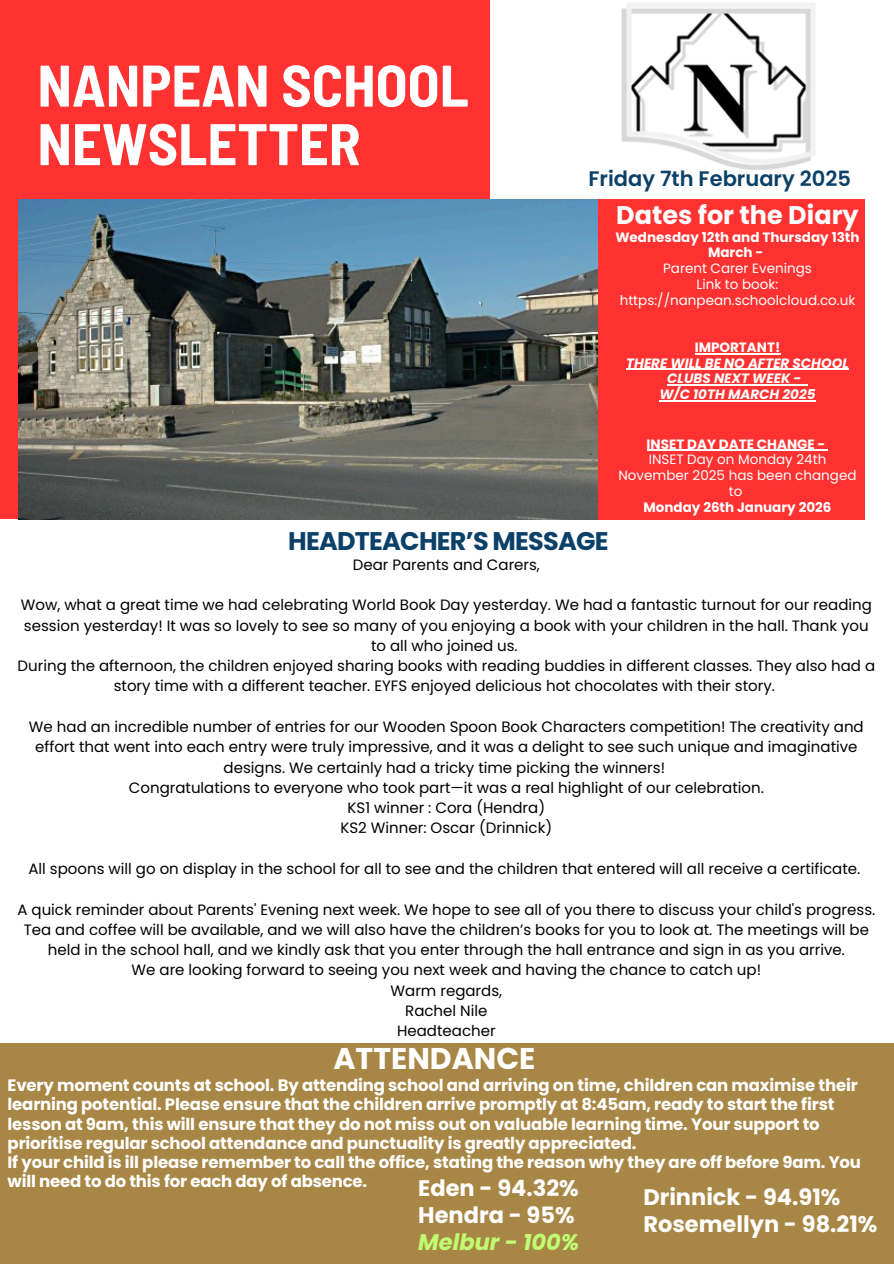
<style>
.page{position:relative;width:894px;height:1264px;background:#fff}
.page>*{position:absolute;margin:0;border:0;box-sizing:border-box;transform-origin:0 0}
.t1{font:700 semi-condensed 58.5px/58.5px "Barlow";color:#fff}
.t2{font:700 30px "Poppins";color:#fff}
.t3{font:700 25.5px "Poppins";letter-spacing:-.03em;color:#0b4068}
.t4{font:700 25.5px "Poppins";color:#fff}
.t5{font:700 22.5px/27px "Poppins";color:#fff}
.t6{font:600 21px "Poppins";color:#0b4068}
.t7{font:700 16.5px/19.2px "Poppins";letter-spacing:-.01em;color:#fff}
.t8{font:15px/20.2px "Poppins";color:#000;text-align:center}
.t9{font:13.5px/15.8px "Poppins";color:#fff;text-align:center}
.t10{font:700 13.5px/15.8px "Poppins";color:#fff;text-align:center}
.t11{font:italic 700 13.5px/15.8px "Poppins";color:#fff;text-align:center}
.s1{font-style:italic;color:#c1ff72}
</style>
<div class="page">
<div style="left:0;top:0;width:489px;height:519px;background:#ff3131"></div>
<div style="left:0;top:1042px;width:893px;height:221px;background:#a88746"></div>
<img style="left:18px;top:200px;width:579px;height:319px">
<div style="left:597px;top:200px;width:267px;height:320px;background:#ff3131"></div>
<img style="left:621px;top:3px;width:194px;height:167px">
<hr style="left:694px;top:353px;width:86px;height:1px;background:#fff">
<hr style="left:626px;top:369px;width:222px;height:1px;background:#fff">
<hr style="left:667px;top:384px;width:134px;height:1px;background:#fff">
<hr style="left:659px;top:400px;width:156px;height:1px;background:#fff">
<hr style="left:646px;top:450px;width:179px;height:1px;background:#fff">
<p class="t1" style="left:37px;top:54px;width:433px">NANPEAN SCHOOL<br>NEWSLETTER</p>
<h4 class="t6" style="left:588px;top:164px;width:264px">Friday 7th February 2025</h4>
<h1 class="t4" style="left:616px;top:197px;width:244px">Dates for the Diary</h1>
<p class="t10" style="left:615px;top:229px;width:245px">Wednesday 12th and Thursday 13th<br>March -</p>
<p class="t9" style="left:663px;top:260px;width:150px">Parent Carer Evenings</p>
<p class="t9" style="left:619px;top:276px;width:237px">Link to book: https://nanpean.schoolcloud.co.uk</p>
<p class="t10" style="left:694px;top:339px;width:87px">IMPORTANT!</p>
<p class="t11" style="left:626px;top:355px;width:224px">THERE WILL BE NO AFTER SCHOOL<br>CLUBS NEXT WEEK -</p>
<p class="t11" style="left:659px;top:386px;width:157px">W/C 10TH MARCH 2025</p>
<p class="t10" style="left:646px;top:436px;width:180px">INSET DAY DATE CHANGE -</p>
<h2 class="t9" style="left:618px;top:452px;width:239px">INSET Day on Monday 24th<br>November 2025 has been changed to</h2>
<h6 class="t10" style="left:643px;top:499px;width:189px">Monday 26th January 2026</h6>
<p class="t3" style="left:288px;top:523px;width:322px">HEADTEACHER’S MESSAGE</p>
<p class="t8" style="left:352px;top:554px;width:189px">Dear Parents and Carers,</p>
<p class="t8" style="left:21px;top:595px;width:852px">Wow, what a great time we had celebrating World Book Day yesterday. We had a fantastic turnout for our reading session yesterday! It was so lovely to see so many of you enjoying a book with your children in the hall. Thank you to all who joined us.</p>
<p class="t8" style="left:18px;top:655px;width:858px">During the afternoon, the children enjoyed sharing books with reading buddies in different classes. They also had a story time with a different teacher. EYFS enjoyed delicious hot chocolates with their story.</p>
<p class="t8" style="left:29px;top:716px;width:836px">We had an incredible number of entries for our Wooden Spoon Book Characters competition! The creativity and effort that went into each entry were truly impressive, and it was a delight to see such unique and imaginative designs. We certainly had a tricky time picking the winners!</p>
<p class="t8" style="left:129px;top:777px;width:636px">Congratulations to everyone who took part—it was a real highlight of our celebration.</p>
<p class="t8" style="left:347px;top:797px;width:199px">KS1 winner : Cora (Hendra)</p>
<p class="t8" style="left:340px;top:818px;width:213px">KS2 Winner: Oscar (Drinnick)</p>
<p class="t8" style="left:28px;top:858px;width:833px">All spoons will go on display in the school for all to see and the children that entered will all receive a certificate.</p>
<p class="t8" style="left:17px;top:899px;width:859px">A quick reminder about Parents' Evening next week. We hope to see all of you there to discuss your child's progress.<br>Tea and coffee will be available, and we will also have the children’s books for you to look at. The meetings will be held in the school hall, and we kindly ask that you enter through the hall entrance and sign in as you arrive.</p>
<h3 class="t8" style="left:131px;top:960px;width:631px">We are looking forward to seeing you next week and having the chance to catch up!</h3>
<p class="t8" style="left:390px;top:980px;width:113px">Warm regards,</p>
<p class="t8" style="left:405px;top:1000px;width:84px">Rachel Nile</p>
<p class="t8" style="left:397px;top:1020px;width:100px">Headteacher</p>
<h5 class="t2" style="left:333px;top:1037px;width:203px">ATTENDANCE</h5>
<p class="t7" style="left:8px;top:1075px;width:854px">Every moment counts at school. By attending school and arriving on time, children can maximise their learning potential. Please ensure that the children arrive promptly at 8:45am, ready to start the first lesson at 9am, this will ensure that they do not miss out on valuable learning time. Your support to prioritise regular school attendance and punctuality is greatly appreciated.<br>If your child is ill please remember to call the office, stating the reason why they are off before 9am. You will need to do this for each day of absence.</p>
<p class="t5" style="left:418px;top:1174px;width:162px">Eden - 94.32%<br>Hendra - 95%<br><span class="s1">Melbur - 100%</span></p>
<p class="t5" style="left:643px;top:1183px;width:235px">Drinnick - 94.91%<br>Rosemellyn - 98.21%</p>
</div>
